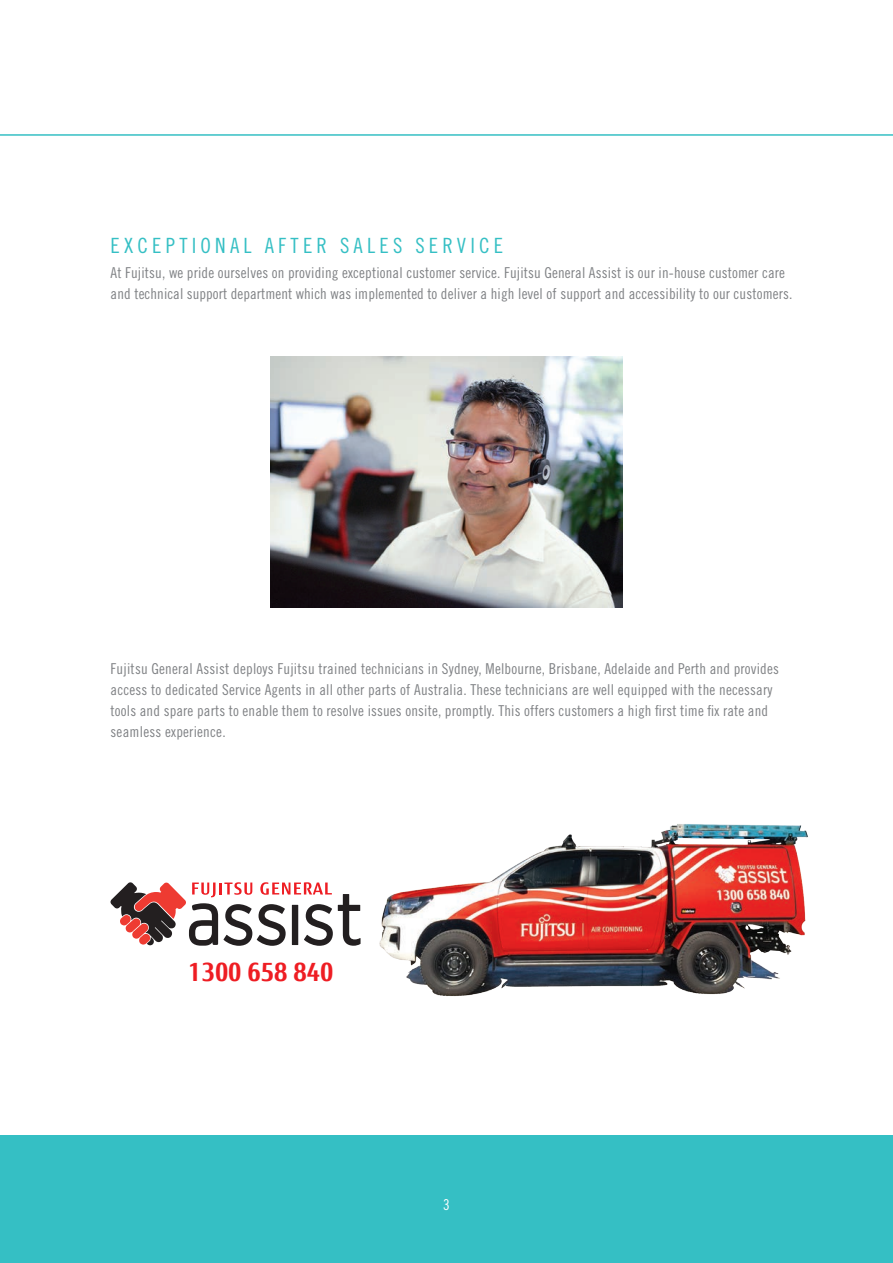
<style>
.page{position:relative;width:893px;height:1263px;background:#fff}
.page>*{position:absolute;margin:0;border:0;box-sizing:border-box;transform-origin:0 0}
.t1{font:700 25.2px "Fujitsu Sans";color:#ee1d23}
.t2{font:21px "Trade Gothic LT Std Cn 18";letter-spacing:.2em;color:#35bfc4}
.t3{font:15px/21px "Trade Gothic LT Std Cn 18";letter-spacing:.01em;color:#808285}
.t4{font:15px "Trade Gothic LT Std Cn 18";color:#fff}
</style>
<div class="page">
<div style="left:0;top:1135px;width:893px;height:128px;background:#35bfc4"></div>
<img style="left:270px;top:356px;width:353px;height:251px">
<hr style="left:0;top:134px;width:893px;height:2px;background:#35bfc4">
<img style="left:379px;top:824px;width:429px;height:173px">
<svg style="left:111px;top:882px;width:250px;height:64px"></svg>
<h2 class="t2" style="left:111px;top:233px;width:394px">EXCEPTIONAL AFTER SALES SERVICE</h2>
<p class="t3" style="left:111px;top:262px;width:683px">At Fujitsu, we pride ourselves on providing exceptional customer service. Fujitsu General Assist is our in-house customer care and technical support department which was implemented to deliver a high level of support and accessibility to our customers.</p>
<p class="t3" style="left:111px;top:658px;width:670px">Fujitsu General Assist deploys Fujitsu trained technicians in Sydney, Melbourne, Brisbane, Adelaide and Perth and provides access to dedicated Service Agents in all other parts of Australia. These technicians are well equipped with the necessary tools and spare parts to enable them to resolve issues onsite, promptly. This offers customers a high first time fix rate and seamless experience.</p>
<h1 class="t1" style="left:188px;top:956px;width:147px">1300 658 840</h1>
<p class="t4" style="left:443px;top:1196px;width:8px">3</p>
</div>
